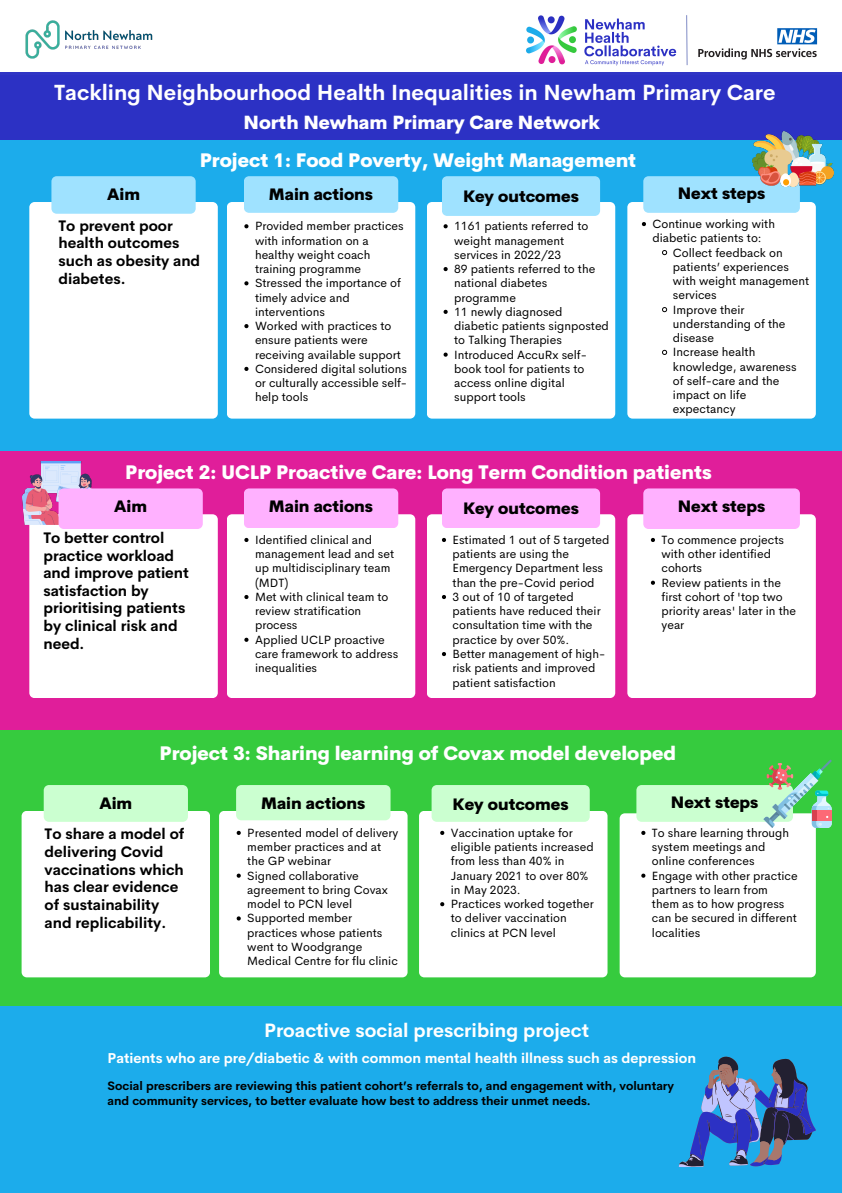
<style>
.page{position:relative;width:842px;height:1193px;background:#fff}
.page>*{position:absolute;margin:0;border:0;box-sizing:border-box;transform-origin:0 0}
.t1{font:700 21.5px "Cerebri Sans";color:#fff}
.t2{font:800 19px "Cerebri Sans";color:#fff}
.t3{font:700 19px "Cerebri Sans";color:#fff}
.t4{font:800 18.5px "Cerebri Sans";color:#fff}
.t5{font:800 16.05px "Cerebri Sans";color:#000}
.t6{font:700 14.95px/17.6px "Cerebri Sans";color:#000}
.t7{font:700 14px "Cerebri Sans";color:#fff}
.t8{font:12px/14.2px "Cerebri Sans";color:#000}
.t9{font:700 12px/14.2px "Cerebri Sans";color:#000}
</style>
<div class="page">
<img style="left:526px;top:15px;width:292px;height:50px">
<div style="left:0;top:140px;width:842px;height:312px;background:#1caceb"></div>
<div style="left:29px;top:202px;width:189px;height:216px;background:#fff;border-radius:5px"></div>
<div style="left:51px;top:176px;width:145px;height:38px;background:#9fe2ff"></div>
<div style="left:0;top:72px;width:842px;height:65px;background:#2c31c4"></div>
<div style="left:227px;top:202px;width:188px;height:216px;background:#fff"></div>
<div style="left:244px;top:176px;width:154px;height:37px;background:#9fe2ff"></div>
<div style="left:427px;top:202px;width:188px;height:216px;background:#fff"></div>
<div style="left:442px;top:176px;width:158px;height:40px;background:#9fe2ff"></div>
<div style="left:627px;top:202px;width:189px;height:216px;background:#fff"></div>
<div style="left:643px;top:176px;width:157px;height:37px;background:#9fe2ff"></div>
<div style="left:0;top:689px;width:842px;height:318px;background:#36cb3e"></div>
<div style="left:0;top:451px;width:842px;height:279px;background:#e01e9a"></div>
<svg style="left:22px;top:785px;width:188px;height:192px;background:#f0fdf1"></svg>
<div style="left:0;top:1005px;width:842px;height:187px;background:#1caceb"></div>
<img style="left:752px;top:131px;width:82px;height:55px">
<img style="left:22px;top:461px;width:70px;height:63px">
<svg style="left:679px;top:1056px;width:137px;height:110px"></svg>
<svg style="left:244px;top:224px;width:4px;height:4px"></svg>
<svg style="left:244px;top:281px;width:4px;height:4px"></svg>
<svg style="left:244px;top:324px;width:4px;height:4px"></svg>
<svg style="left:244px;top:367px;width:4px;height:4px"></svg>
<svg style="left:642px;top:222px;width:4px;height:4px"></svg>
<svg style="left:662px;top:250px;width:5px;height:5px"></svg>
<svg style="left:662px;top:307px;width:5px;height:5px"></svg>
<svg style="left:662px;top:350px;width:5px;height:5px"></svg>
<svg style="left:444px;top:224px;width:4px;height:4px"></svg>
<svg style="left:444px;top:267px;width:4px;height:4px"></svg>
<svg style="left:444px;top:310px;width:4px;height:4px"></svg>
<svg style="left:444px;top:352px;width:4px;height:4px"></svg>
<svg style="left:29px;top:488px;width:189px;height:210px;background:#fdeaf9"></svg>
<svg style="left:227px;top:488px;width:188px;height:210px;background:#fdedfc"></svg>
<svg style="left:627px;top:488px;width:189px;height:210px;background:#fde9fa"></svg>
<svg style="left:427px;top:488px;width:188px;height:210px;background:#feedfc"></svg>
<svg style="left:219px;top:785px;width:189px;height:192px;background:#f0fcf1"></svg>
<svg style="left:419px;top:785px;width:188px;height:192px;background:#f1fdf2"></svg>
<img style="left:25px;top:20px;width:128px;height:39px">
<svg style="left:620px;top:759px;width:212px;height:218px"></svg>
<p class="t1" style="left:54px;top:79px;width:723px">Tackling Neighbourhood Health Inequalities in Newham Primary Care</p>
<p class="t4" style="left:244px;top:111px;width:358px">North Newham Primary Care Network</p>
<p class="t2" style="left:200px;top:148px;width:438px">Project 1: Food Poverty, Weight Management</p>
<p class="t5" style="left:107px;top:184px;width:34px">Aim</p>
<p class="t5" style="left:269px;top:184px;width:106px">Main actions</p>
<p class="t5" style="left:463px;top:185px;width:117px">Key outcomes</p>
<p class="t5" style="left:678px;top:183px;width:89px">Next steps</p>
<p class="t6" style="left:59px;top:216px;width:143px">To prevent poor health outcomes such as obesity and diabetes.</p>
<p class="t8" style="left:255px;top:219px;width:150px">Provided member practices with information on a healthy weight coach training programme</p>
<p class="t8" style="left:255px;top:276px;width:147px">Stressed the importance of timely advice and interventions</p>
<p class="t8" style="left:255px;top:318px;width:147px">Worked with practices to ensure patients were receiving available support</p>
<p class="t8" style="left:255px;top:361px;width:154px;text-align:justify">Considered digital solutions or culturally accessible self&shy;help tools</p>
<p class="t8" style="left:454px;top:219px;width:136px">1161 patients referred to weight management services in 2022/23</p>
<p class="t8" style="left:454px;top:261px;width:143px">89 patients referred to the national diabetes programme</p>
<p class="t8" style="left:454px;top:304px;width:156px">11 newly diagnosed diabetic patients signposted to Talking Therapies</p>
<p class="t8" style="left:454px;top:347px;width:134px">Introduced AccuRx self&shy;book tool for patients to access online digital support tools</p>
<p class="t8" style="left:652px;top:217px;width:124px">Continue working with diabetic patients to:</p>
<p class="t8" style="left:673px;top:245px;width:138px">Collect feedback on patients’ experiences with weight management services</p>
<p class="t8" style="left:673px;top:302px;width:114px">Improve their understanding of the disease</p>
<p class="t8" style="left:673px;top:345px;width:125px">Increase health knowledge, awareness of self-care and the impact on life expectancy</p>
<p class="t2" style="left:125px;top:460px;width:588px">Project 2: UCLP Proactive Care: Long Term Condition patients</p>
<p class="t5" style="left:269px;top:496px;width:106px">Main actions</p>
<p class="t5" style="left:114px;top:496px;width:34px">Aim</p>
<p class="t6" style="left:43px;top:528px;width:147px">To better control practice workload and improve patient satisfaction by prioritising patients by clinical risk and need.</p>
<p class="t8" style="left:255px;top:532px;width:141px">Identified clinical and management lead and set up multidisciplinary team (MDT)</p>
<p class="t8" style="left:255px;top:589px;width:135px">Met with clinical team to review stratification process</p>
<p class="t8" style="left:255px;top:632px;width:145px">Applied UCLP proactive care framework to address inequalities</p>
<p class="t5" style="left:463px;top:497px;width:117px">Key outcomes</p>
<p class="t5" style="left:678px;top:495px;width:89px">Next steps</p>
<p class="t8" style="left:453px;top:532px;width:159px">Estimated 1 out of 5 targeted patients are using the<br>Emergency Department less than the pre-Covid period</p>
<p class="t8" style="left:453px;top:589px;width:150px">3 out of 10 of targeted patients have reduced their consultation time with the practice by over 50%.</p>
<p class="t8" style="left:453px;top:646px;width:154px">Better management of high&shy;risk patients and improved patient satisfaction</p>
<p class="t8" style="left:661px;top:532px;width:124px">To commence projects with other identified cohorts</p>
<p class="t8" style="left:661px;top:575px;width:136px">Review patients in the first cohort of 'top two priority areas' later in the year</p>
<p class="t2" style="left:160px;top:740px;width:518px">Project 3: Sharing learning of Covax model developed</p>
<p class="t5" style="left:99px;top:792px;width:34px">Aim</p>
<p class="t5" style="left:261px;top:792px;width:106px">Main actions</p>
<p class="t5" style="left:453px;top:794px;width:117px">Key outcomes</p>
<p class="t5" style="left:671px;top:791px;width:89px">Next steps</p>
<p class="t6" style="left:45px;top:825px;width:141px">To share a model of delivering Covid vaccinations which has clear evidence of sustainability and replicability.</p>
<p class="t8" style="left:247px;top:825px;width:153px">Presented model of delivery member practices and at the GP webinar</p>
<p class="t8" style="left:247px;top:868px;width:142px">Signed collaborative agreement to bring Covax model to PCN level</p>
<p class="t8" style="left:247px;top:910px;width:152px">Supported member practices whose patients went to Woodgrange<br>Medical Centre for flu clinic</p>
<p class="t8" style="left:451px;top:825px;width:144px">Vaccination uptake for eligible patients increased from less than 40% in<br>January 2021 to over 80% in May 2023.</p>
<p class="t8" style="left:451px;top:896px;width:144px">Practices worked together to deliver vaccination clinics at PCN level</p>
<p class="t8" style="left:652px;top:825px;width:139px">To share learning through system meetings and online conferences</p>
<p class="t8" style="left:652px;top:868px;width:147px">Engage with other practice partners to learn from them as to how progress can be secured in different localities</p>
<p class="t3" style="left:264px;top:1017px;width:326px">Proactive social prescribing project</p>
<p class="t7" style="left:108px;top:1049px;width:590px">Patients who are pre/diabetic &amp; with common mental health illness such as depression</p>
<p class="t9" style="left:108px;top:1078px;width:568px">Social prescribers are reviewing this patient cohort’s referrals to, and engagement with, voluntary and community services, to better evaluate how best to address their unmet needs.</p>
</div>
